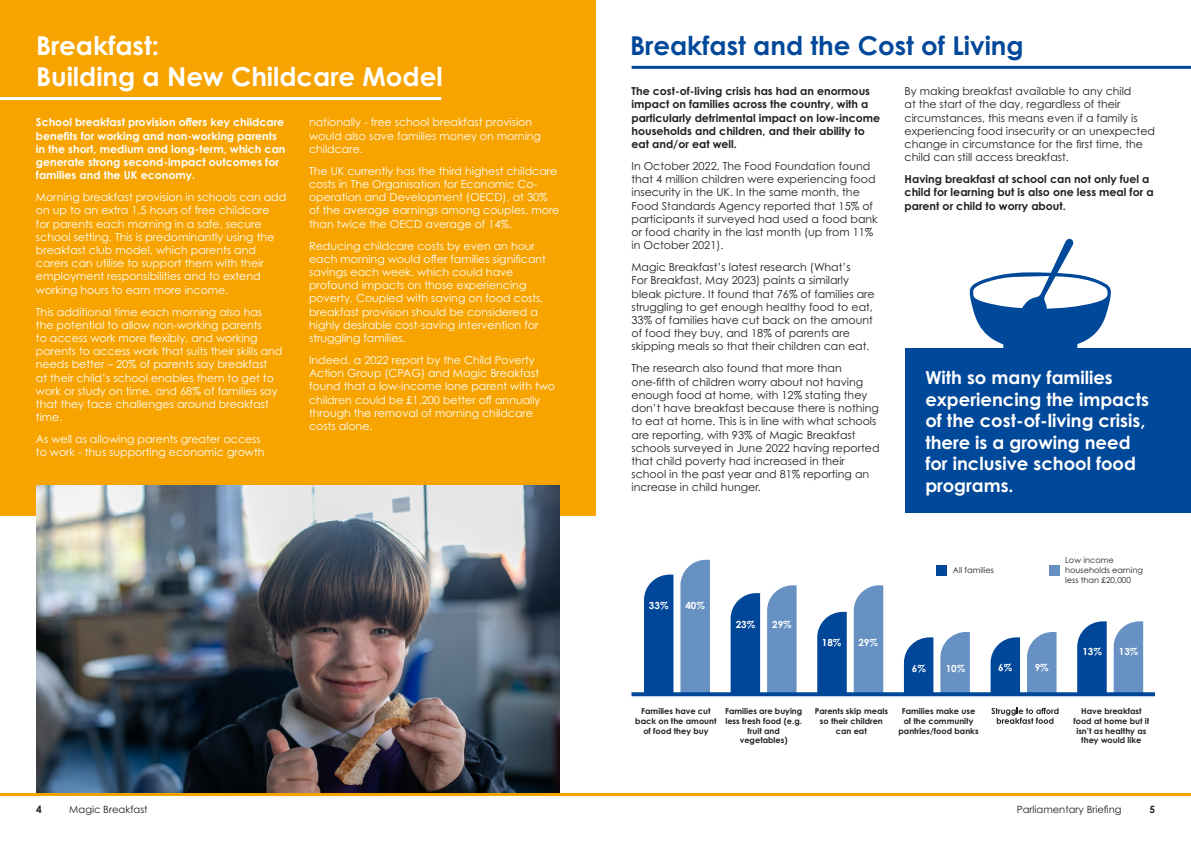
<style>
.page{position:relative;width:1191px;height:842px;background:#fff}
.page>*{position:absolute;margin:0;border:0;box-sizing:border-box;transform-origin:0 0}
.Pull_out_-_white{font:700 26px "Century Gothic Pro";color:#fff}
.Pull_out_-_black{font:700 26px "Century Gothic Pro";color:#004899}
.Pull_out_-_white-2{font:700 18px/21.6px "Century Gothic Pro";color:#fff}
.Body_copy_-_white{font:11px/13.2px "Century Gothic Pro";color:#fff}
.Body_copy_-_black{font:11px/13.2px "Century Gothic Pro";color:#231f20}
.Body_copy_-_black-2{font:700 11px/13.2px "Century Gothic Pro";color:#231f20}
.Body_copy_-_white-2{font:700 11px/13.2px "Century Gothic Pro";color:#fff}
.t1{font:10px "Century Gothic Pro";color:#231f20}
.t2{font:700 10px "Century Gothic Pro";color:#231f20}
.t3{font:700 9.8px "Century Gothic Pro";color:#fff}
.t4{font:700 8.2px/9.8px "Century Gothic Pro";color:#231f20;text-align:center}
.t5{font:8.2px/9.8px "Century Gothic Pro";color:#231f20}
</style>
<div class="page">
<div style="left:0;top:0;width:595px;height:515px;background:#f7a400"></div>
<img style="left:36px;top:486px;width:523px;height:307px">
<hr style="left:0;top:793px;width:1191px;height:3px;background:#f7a400">
<div style="left:644px;top:575px;width:29px;height:117px;background:#004799"></div>
<div style="left:680px;top:560px;width:30px;height:132px;background:#6691c2"></div>
<svg style="left:730px;top:593px;width:30px;height:99px;background:#1153a0"></svg>
<svg style="left:767px;top:585px;width:29px;height:107px;background:#6d96c5"></svg>
<svg style="left:817px;top:612px;width:29px;height:80px;background:#1153a0"></svg>
<svg style="left:853px;top:585px;width:30px;height:107px;background:#7198c6"></svg>
<svg style="left:904px;top:637px;width:29px;height:55px;background:#1858a2"></svg>
<svg style="left:940px;top:632px;width:30px;height:60px;background:#749bc7"></svg>
<svg style="left:990px;top:637px;width:30px;height:55px;background:#1c5ba4"></svg>
<svg style="left:1027px;top:632px;width:29px;height:60px;background:#729ac6"></svg>
<svg style="left:991px;top:708px;width:67px;height:16px"></svg>
<svg style="left:1077px;top:621px;width:29px;height:71px;background:#1455a1"></svg>
<svg style="left:1113px;top:621px;width:30px;height:71px;background:#749bc7"></svg>
<div style="left:936px;top:565px;width:10px;height:10px;background:#004799"></div>
<div style="left:1049px;top:565px;width:10px;height:10px;background:#6691c2"></div>
<svg style="left:631px;top:692px;width:524px;height:4px;background:#084c9c"></svg>
<div style="left:905px;top:349px;width:286px;height:164px;background:#004899"></div>
<hr style="left:0;top:97px;width:441px;height:3px;background:#fff">
<hr style="left:631px;top:66px;width:560px;height:3px;background:#004899">
<svg style="left:969px;top:238px;width:142px;height:111px"></svg>
<p class="Pull_out_-_white" style="left:36px;top:29px;width:125px">Breakfast:</p>
<p class="Pull_out_-_white" style="left:36px;top:61px;width:408px">Building a New Childcare Model</p>
<p class="Body_copy_-_white-2" style="left:36px;top:116px;width:251px">School breakfast provision offers key childcare benefits for working and non-working parents in the short, medium and long-term, which can generate strong second-impact outcomes for families and the UK economy.</p>
<p class="Body_copy_-_white" style="left:36px;top:191px;width:252px">Morning breakfast provision in schools can add on up to an extra 1.5 hours of free childcare<br>for parents each morning in a safe, secure school setting. This is predominantly using the breakfast club model, which parents and carers can utilise to support them with their employment responsibilities and to extend working hours to earn more income.</p>
<p class="Body_copy_-_white" style="left:36px;top:305px;width:248px">This additional time each morning also has the potential to allow non-working parents<br>to access work more flexibly, and working parents to access work that suits their skills and needs better – 20% of parents say breakfast<br>at their child’s school enables them to get to work or study on time, and 68% of families say that they face challenges around breakfast time.</p>
<p class="Body_copy_-_white" style="left:36px;top:433px;width:230px">As well as allowing parents greater access to work - thus supporting economic growth</p>
<p class="Body_copy_-_white" style="left:309px;top:116px;width:233px">nationally - free school breakfast provision would also save families money on morning childcare.</p>
<p class="Body_copy_-_white" style="left:309px;top:164px;width:252px">The UK currently has the third highest childcare costs in The Organisation for Economic Co&shy;operation and Development (OECD), at 30% of the average earnings among couples, more than twice the OECD average of 14%.</p>
<p class="Body_copy_-_white" style="left:309px;top:239px;width:238px">Reducing childcare costs by even an hour each morning would offer families significant savings each week, which could have profound impacts on those experiencing poverty. Coupled with saving on food costs, breakfast provision should be considered a highly desirable cost-saving intervention for struggling families.</p>
<p class="Body_copy_-_white" style="left:309px;top:353px;width:248px">Indeed, a 2022 report by the Child Poverty Action Group (CPAG) and Magic Breakfast found that a low-income lone parent with two children could be £1,200 better off annually through the removal of morning childcare costs alone.</p>
<p class="Pull_out_-_black" style="left:630px;top:29px;width:395px">Breakfast and the Cost of Living</p>
<p class="Body_copy_-_black-2" style="left:631px;top:84px;width:250px">The cost-of-living crisis has had an enormous impact on families across the country, with a particularly detrimental impact on low-income households and children, and their ability to eat and/or eat well.</p>
<p class="Body_copy_-_black" style="left:631px;top:159px;width:248px">In October 2022, The Food Foundation found that 4 million children were experiencing food insecurity in the UK. In the same month, the Food Standards Agency reported that 15% of participants it surveyed had used a food bank or food charity in the last month (up from 11% in October 2021).</p>
<p class="Body_copy_-_black" style="left:631px;top:261px;width:245px">Magic Breakfast’s latest research (What’s<br>For Breakfast, May 2023) paints a similarly bleak picture. It found that 76% of families are struggling to get enough healthy food to eat, 33% of families have cut back on the amount of food they buy, and 18% of parents are skipping meals so that their children can eat.</p>
<p class="Body_copy_-_black" style="left:631px;top:362px;width:212px">The research also found that more than</p>
<p class="Body_copy_-_black" style="left:631px;top:375px;width:249px">one-fifth of children worry about not having enough food at home, with 12% stating they don’t have breakfast because there is nothing to eat at home. This is in line with what schools are reporting, with 93% of Magic Breakfast schools surveyed in June 2022 having reported that child poverty had increased in their school in the past year and 81% reporting an increase in child hunger.</p>
<p class="Body_copy_-_black" style="left:904px;top:85px;width:252px">By making breakfast available to any child<br>at the start of the day, regardless of their circumstances, this means even if a family is experiencing food insecurity or an unexpected change in circumstance for the first time, the child can still access breakfast.</p>
<p class="Body_copy_-_black-2" style="left:904px;top:172px;width:250px">Having breakfast at school can not only fuel a child for learning but is also one less meal for a parent or child to worry about.</p>
<p class="Pull_out_-_white-2" style="left:925px;top:366px;width:225px">With so many families experiencing the impacts of the cost-of-living crisis, there is a growing need for inclusive school food programs.</p>
<p class="t3" style="left:649px;top:599px;width:21px">33%</p>
<p class="t3" style="left:685px;top:599px;width:21px">40%</p>
<p class="t3" style="left:735px;top:618px;width:21px">23%</p>
<p class="t3" style="left:772px;top:618px;width:21px">29%</p>
<p class="t3" style="left:822px;top:636px;width:21px">18%</p>
<p class="t3" style="left:858px;top:636px;width:21px">29%</p>
<p class="t5" style="left:953px;top:565px;width:42px">All families</p>
<p class="t5" style="left:1065px;top:555px;width:79px">Low income households earning less than £20,000</p>
<p class="t3" style="left:912px;top:662px;width:15px">6%</p>
<p class="t3" style="left:945px;top:662px;width:21px">10%</p>
<p class="t3" style="left:998px;top:662px;width:15px">6%</p>
<p class="t3" style="left:1034px;top:662px;width:15px">9%</p>
<p class="t3" style="left:1082px;top:646px;width:21px">13%</p>
<p class="t3" style="left:1118px;top:646px;width:21px">13%</p>
<p class="t4" style="left:635px;top:706px;width:83px">Families have cut back on the amount of food they buy</p>
<p class="t4" style="left:725px;top:706px;width:79px">Families are buying less fresh food (e.g. fruit and vegetables)</p>
<p class="t4" style="left:814px;top:706px;width:75px">Parents skip meals so their children can eat</p>
<p class="t4" style="left:898px;top:706px;width:82px">Families make use of the community pantries/food banks</p>
<p class="t4" style="left:1073px;top:706px;width:77px">Have breakfast food at home but it isn’t as healthy as they would like</p>
<p class="t2" style="left:36px;top:803px;width:7px">4</p>
<p class="t1" style="left:69px;top:804px;width:80px">Magic Breakfast</p>
<p class="t1" style="left:1016px;top:804px;width:106px">Parliamentary Briefing</p>
<p class="t2" style="left:1149px;top:803px;width:7px">5</p>
</div>
